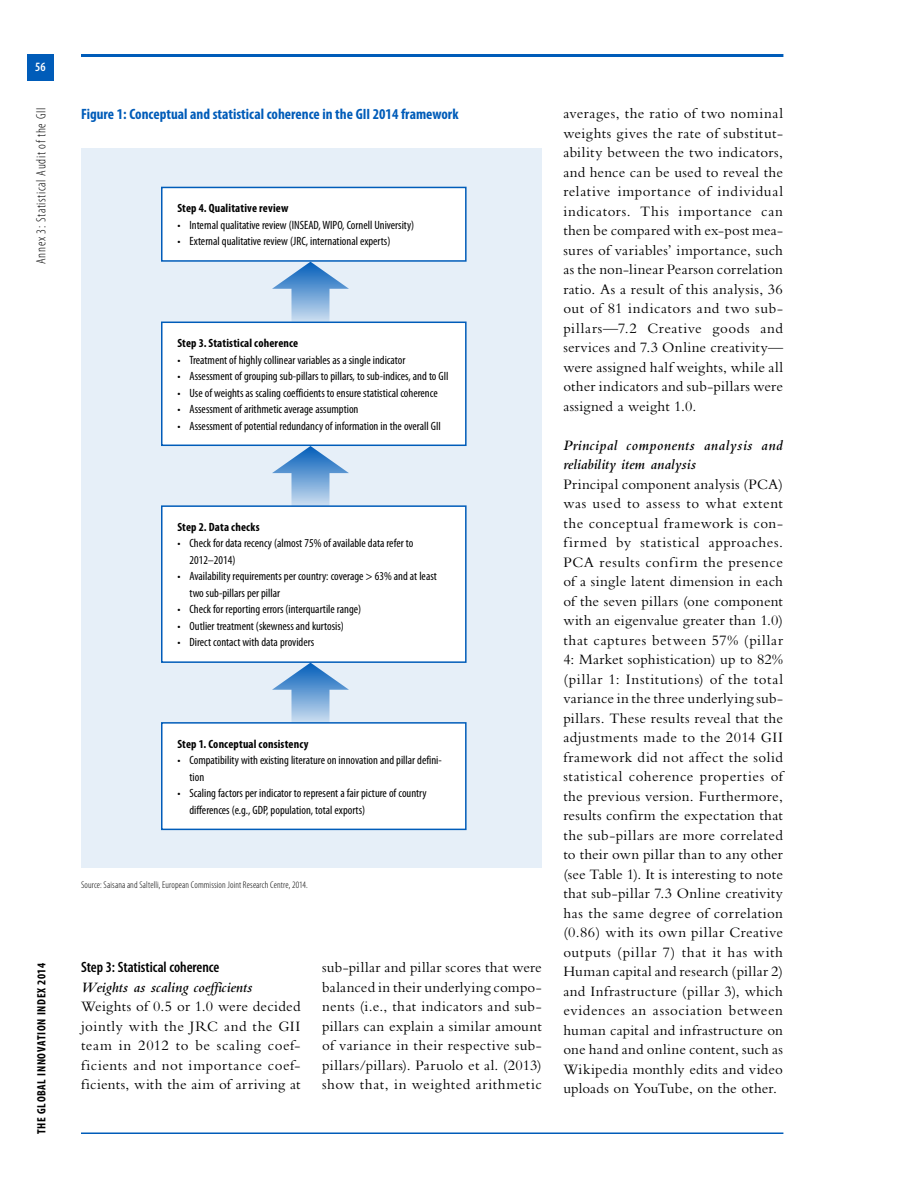
<style>
.page{position:relative;width:918px;height:1188px;background:#fff}
.page>*{position:absolute;margin:0;border:0;box-sizing:border-box;transform-origin:0 0}
.t1{font:15px/19.5px "Bembo Std";letter-spacing:.025em;color:#000;text-align:justify}
.t2{font:700 condensed 15px "Myriad Pro";color:#005cb9}
.t3{font:italic 600 15px/19.5px "Bembo Std";letter-spacing:.035em;color:#000}
.t4{font:italic 600 15px "Bembo Std";color:#000}
.t5{font:600 condensed 15px "Myriad Pro";color:#000}
.t6{font:300 condensed 13.5px "Myriad Pro";letter-spacing:.05em;color:#000}
.t7{font:600 condensed 12.75px "Myriad Pro";color:#fff}
.t8{font:condensed 12px/16.5px "Myriad Pro";color:#000}
.t9{font:700 condensed 12px "Myriad Pro";letter-spacing:.015em;color:#000}
.t10{font:700 condensed 12px "Myriad Pro";letter-spacing:.05em;color:#000}
.t11{font:300 condensed 9.75px "Myriad Pro";letter-spacing:.015em;color:#000}
</style>
<div class="page">
<hr style="left:81px;top:1132px;width:702px;height:2px;background:#005cb9">
<div style="left:27px;top:54px;width:27px;height:27px;background:#005cb9"></div>
<hr style="left:81px;top:54px;width:702px;height:3px;background:#005cb9">
<div style="left:81px;top:148px;width:461px;height:720px;background:#e6eff8"></div>
<svg style="left:272px;top:663px;width:77px;height:59px"></svg>
<svg style="left:272px;top:446px;width:77px;height:59px"></svg>
<svg style="left:272px;top:262px;width:77px;height:60px"></svg>
<div style="left:162px;top:723px;width:304px;height:106px;background:#fff"></div>
<div style="left:161px;top:722px;width:306px;height:108px;border:2px solid #005cb9"></div>
<div style="left:162px;top:506px;width:304px;height:156px;background:#fff"></div>
<div style="left:161px;top:505px;width:306px;height:158px;border:2px solid #005cb9"></div>
<div style="left:162px;top:322px;width:304px;height:123px;background:#fff"></div>
<div style="left:161px;top:322px;width:306px;height:124px;border:2px solid #005cb9"></div>
<div style="left:162px;top:187px;width:304px;height:74px;background:#fff"></div>
<div style="left:161px;top:187px;width:306px;height:75px;border:2px solid #005cb9"></div>
<p class="t7" style="left:35px;top:60px;width:12px">56</p>
<p class="t6" style="left:34px;top:264px;width:158px;rotate:-90deg">Annex 3: Statistical Audit of the GII</p>
<p class="t10" style="left:35px;top:1134px;width:173px;rotate:-90deg">THE GLOBAL INNOVATION INDEX 2014</p>
<p class="t2" style="left:81px;top:106px;width:379px">Figure 1: Conceptual and statistical coherence in the GII 2014 framework</p>
<p class="t9" style="left:178px;top:202px;width:112px">Step 4. Qualitative review</p>
<p class="t8" style="left:178px;top:217px;width:238px">• Internal qualitative review (INSEAD, WIPO, Cornell University)</p>
<p class="t8" style="left:178px;top:233px;width:214px">• External qualitative review (JRC, international experts)</p>
<p class="t9" style="left:178px;top:336px;width:122px">Step 3. Statistical coherence</p>
<p class="t8" style="left:178px;top:352px;width:229px">• Treatment of highly collinear variables as a single indicator</p>
<p class="t8" style="left:178px;top:368px;width:273px">• Assessment of grouping sub-pillars to pillars, to sub-indices, and to GII</p>
<p class="t8" style="left:178px;top:385px;width:262px">• Use of weights as scaling coefficients to ensure statistical coherence</p>
<p class="t8" style="left:178px;top:401px;width:182px">• Assessment of arithmetic average assumption</p>
<p class="t8" style="left:178px;top:418px;width:265px">• Assessment of potential redundancy of information in the overall GII</p>
<p class="t9" style="left:178px;top:520px;width:84px">Step 2. Data checks</p>
<p class="t8" style="left:190px;top:535px;width:225px;text-indent:-12px">• Check for data recency (almost 75% of available data refer to<br>2012–2014)</p>
<p class="t8" style="left:190px;top:568px;width:249px;text-indent:-12px">• Availability requirements per country: coverage &gt; 63% and at least two sub-pillars per pillar</p>
<p class="t8" style="left:178px;top:601px;width:185px">• Check for reporting errors (interquartile range)</p>
<p class="t8" style="left:178px;top:618px;width:168px">• Outlier treatment (skewness and kurtosis)</p>
<p class="t8" style="left:178px;top:634px;width:138px">• Direct contact with data providers</p>
<p class="t9" style="left:178px;top:737px;width:132px">Step 1. Conceptual consistency</p>
<p class="t8" style="left:190px;top:752px;width:254px;text-indent:-12px">• Compatibility with existing literature on innovation and pillar defini&shy;tion</p>
<p class="t8" style="left:190px;top:785px;width:239px;text-indent:-12px">• Scaling factors per indicator to represent a fair picture of country differences (e.g., GDP, population, total exports)</p>
<p class="t11" style="left:81px;top:879px;width:228px">Source: Saisana and Saltelli, European Commission Joint Research Centre, 2014.</p>
<p class="t5" style="left:81px;top:959px;width:140px">Step 3: Statistical coherence</p>
<p class="t4" style="left:81px;top:979px;width:173px">Weights as scaling coefficients</p>
<p class="t1" style="left:81px;top:997px;width:221px">Weights of 0.5 or 1.0 were decided jointly with the JRC and the GII team in 2012 to be scaling coef&shy;ficients and not importance coef&shy;ficients, with the aim of arriving at</p>
<p class="t1" style="left:322px;top:958px;width:221px">sub-pillar and pillar scores that were balanced in their underlying compo&shy;nents (i.e., that indicators and sub&shy;pillars can explain a similar amount of variance in their respective sub&shy;pillars/pillars). Paruolo et al. (2013) show that, in weighted arithmetic</p>
<p class="t1" style="left:563px;top:103px;width:221px">averages, the ratio of two nominal weights gives the rate of substitut&shy;ability between the two indicators, and hence can be used to reveal the relative importance of individual indicators. This importance can then be compared with ex-post mea&shy;sures of variables’ importance, such as the non-linear Pearson correlation ratio. As a result of this analysis, 36 out of 81 indicators and two sub&shy;pillars—7.2 Creative goods and services and 7.3 Online creativity— were assigned half weights, while all other indicators and sub-pillars were assigned a weight 1.0.</p>
<p class="t3" style="left:563px;top:435px;width:221px">Principal components analysis and reliability item analysis</p>
<p class="t1" style="left:563px;top:474px;width:221px">Principal component analysis (PCA) was used to assess to what extent the conceptual framework is con&shy;firmed by statistical approaches.<br>PCA results confirm the presence of a single latent dimension in each of the seven pillars (one component with an eigenvalue greater than 1.0) that captures between 57% (pillar 4: Market sophistication) up to 82% (pillar 1: Institutions) of the total variance in the three underlying sub&shy;pillars. These results reveal that the adjustments made to the 2014 GII framework did not affect the solid statistical coherence properties of the previous version. Furthermore, results confirm the expectation that the sub-pillars are more correlated to their own pillar than to any other (see Table 1). It is interesting to note that sub-pillar 7.3 Online creativity has the same degree of correlation (0.86) with its own pillar Creative outputs (pillar 7) that it has with Human capital and research (pillar 2) and Infrastructure (pillar 3), which evidences an association between human capital and infrastructure on one hand and online content, such as Wikipedia monthly edits and video uploads on YouTube, on the other.</p>
</div>
